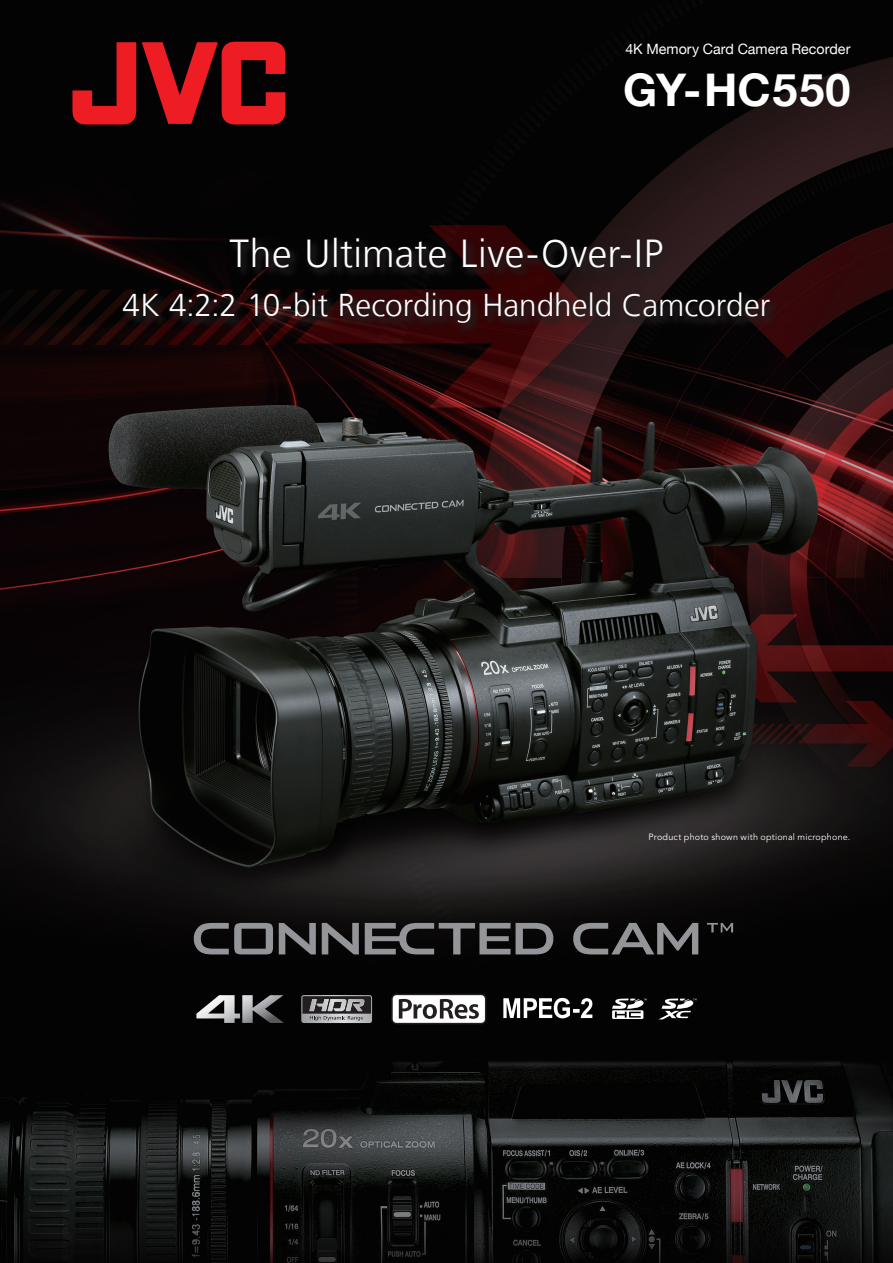
<style>
.page{position:relative;width:893px;height:1263px;background:#fff}
.page>*{position:absolute;margin:0;border:0;box-sizing:border-box;transform-origin:0 0}
.t1{font:700 45px "Helvetica Neue";letter-spacing:.02em;color:#fff}
.t2{font:300 39px "Frutiger LT Com";letter-spacing:.01em;color:#fff}
.t3{font:300 31.5px "Frutiger LT Com";color:#fff}
.t4{font:14.25px "Helvetica Neue";color:#fff}
.t5{font:9px "Avenir LT Std";letter-spacing:.025em;color:#fff}
</style>
<div class="page">
<img style="left:0;top:0;width:893px;height:1263px">
<svg style="left:142px;top:42px;width:143px;height:82px;background:#8a1115"></svg>
<svg style="left:72px;top:42px;width:64px;height:82px;background:#781013"></svg>
<svg style="left:279px;top:923px;width:37px;height:31px"></svg>
<svg style="left:322px;top:923px;width:37px;height:31px"></svg>
<svg style="left:516px;top:923px;width:38px;height:31px"></svg>
<svg style="left:194px;top:923px;width:79px;height:31px;background:#49494b"></svg>
<svg style="left:573px;top:923px;width:125px;height:31px;background:#414142"></svg>
<svg style="left:365px;top:923px;width:145px;height:31px;background:#474749"></svg>
<svg style="left:707px;top:923px;width:26px;height:9px"></svg>
<div style="left:120px;top:235px;width:661px;height:100px;background:#231f20;opacity:.75"></div>
<svg style="left:658px;top:998px;width:38px;height:21px"></svg>
<svg style="left:612px;top:998px;width:35px;height:21px"></svg>
<svg style="left:301px;top:995px;width:71px;height:28px;background:#7c7b7d"></svg>
<svg style="left:196px;top:995px;width:88px;height:28px;background:#666768"></svg>
<svg style="left:391px;top:994px;width:95px;height:30px"></svg>
<div style="left:393px;top:995px;width:92px;height:28px;background:#fff;border-radius:4px"></div>
<svg style="left:399px;top:999px;width:80px;height:20px"></svg>
<svg style="left:503px;top:998px;width:89px;height:20px"></svg>
<h3 class="t4" style="left:626px;top:38px;width:226px">4K Memory Card Camera Recorder</h3>
<h1 class="t1" style="left:623px;top:55px;width:229px">GY-HC550</h1>
<h2 class="t2" style="left:230px;top:231px;width:435px">The Ultimate Live-Over-IP</h2>
<h3 class="t3" style="left:123px;top:287px;width:649px">4K 4:2:2 10-bit Recording Handheld Camcorder</h3>
<p class="t5" style="left:648px;top:832px;width:203px">Product photo shown with optional microphone.</p>
</div>
